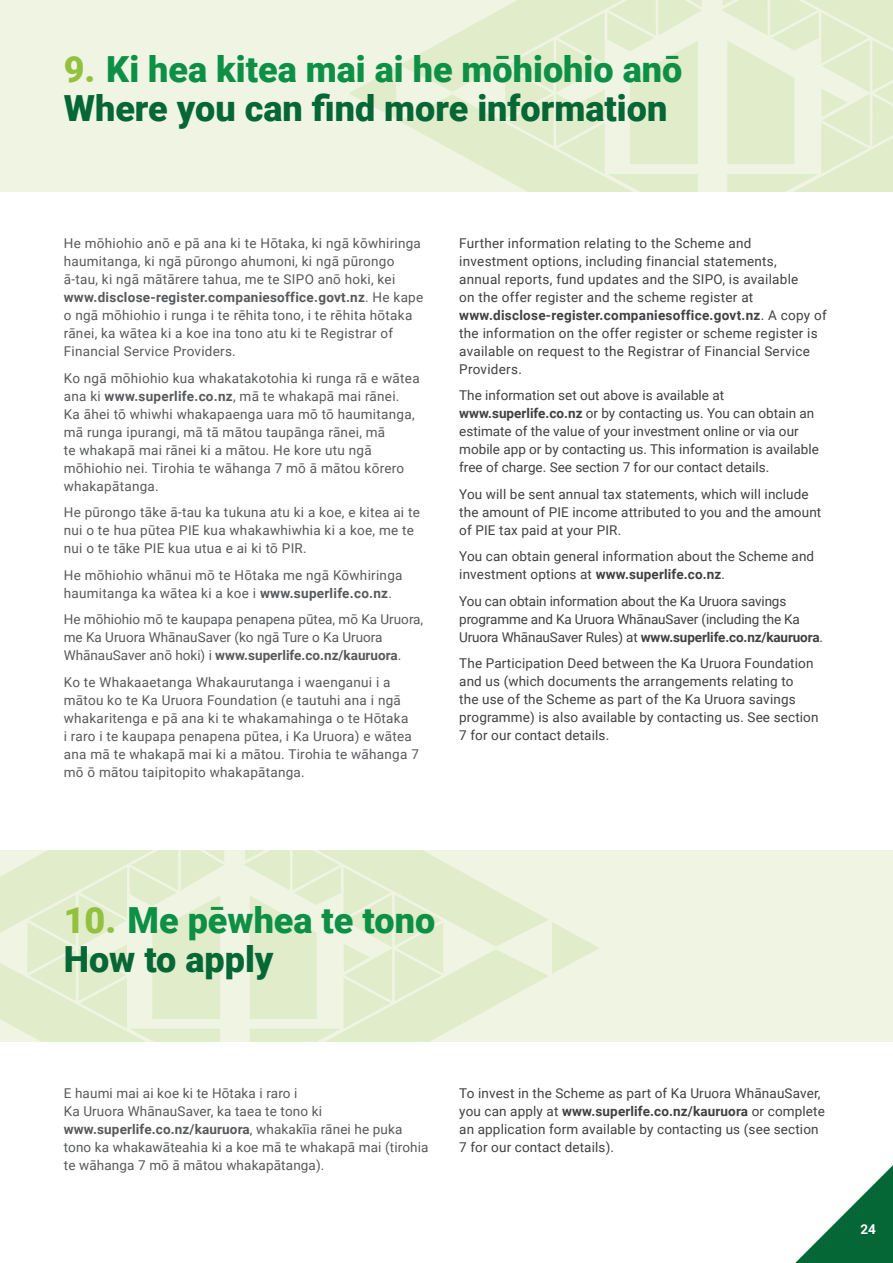
<style>
.page{position:relative;width:893px;height:1263px;background:#fff}
.page>*{position:absolute;margin:0;border:0;box-sizing:border-box;transform-origin:0 0}
.t1{font:900 36px/39px "Roboto";color:#056735}
.t2{font:900 36px/39px "Roboto";color:#0d9046}
.t3{font:13.5px/18px "Roboto";letter-spacing:.02em;color:#58595b}
.t4{font:13.5px/18px "Roboto";letter-spacing:.01em;color:#414042}
.t5{font:13.5px/18px "Roboto";letter-spacing:-.01em;color:#414042}
.t6{font:13.5px/18px "Roboto";color:#58595b}
.t7{font:700 13.5px "Roboto";color:#fff}
.s1{color:#93c13e}
.s2{color:#0d9046}
.s3{font-weight:700}
.s4{color:#056735}
</style>
<div class="page">
<div style="left:0;top:850px;width:893px;height:192px;background:#eff4e3"></div>
<svg style="left:0;top:850px;width:599px;height:192px;fill:#e1ecca"></svg>
<div style="left:0;top:0;width:893px;height:191px;background:#eff4e3"></div>
<svg style="left:349px;top:0;width:544px;height:191px;fill:#e1ecca"></svg>
<svg style="left:795px;top:1165px;width:98px;height:98px"></svg>
<h1 class="t1" style="left:64px;top:49px;width:620px"><span class="s1">9.</span> <span class="s2">Ki hea kitea mai ai he mōhiohio anō<br></span>Where you can find more information</h1>
<p class="t3" style="left:64px;top:234px;width:361px">He mōhiohio anō e pā ana ki te Hōtaka, ki ngā kōwhiringa haumitanga, ki ngā pūrongo ahumoni, ki ngā pūrongo ā-tau, ki ngā mātārere tahua, me te SIPO anō hoki, kei <span class="s3">www.disclose-register.companiesoffice.govt.nz</span>. He kape o ngā mōhiohio i runga i te rēhita tono, i te rēhita hōtaka rānei, ka wātea ki a koe ina tono atu ki te Registrar of Financial Service Providers.</p>
<p class="t3" style="left:64px;top:368px;width:357px">Ko ngā mōhiohio kua whakatakotohia ki runga rā e wātea ana ki <span class="s3">www.superlife.co.nz</span>, mā te whakapā mai rānei.<br>Ka āhei tō whiwhi whakapaenga uara mō tō haumitanga, mā runga ipurangi, mā tā mātou taupānga rānei, mā<br>te whakapā mai rānei ki a mātou. He kore utu ngā mōhiohio nei. Tirohia te wāhanga 7 mō ā mātou kōrero whakapātanga.</p>
<p class="t3" style="left:64px;top:503px;width:358px">He pūrongo tāke ā-tau ka tukuna atu ki a koe, e kitea ai te nui o te hua pūtea PIE kua whakawhiwhia ki a koe, me te nui o te tāke PIE kua utua e ai ki tō PIR.</p>
<p class="t3" style="left:64px;top:565px;width:340px">He mōhiohio whānui mō te Hōtaka me ngā Kōwhiringa haumitanga ka wātea ki a koe i <span class="s3">www.superlife.co.nz</span>.</p>
<p class="t6" style="left:64px;top:610px;width:361px">He mōhiohio mō te kaupapa penapena pūtea, mō Ka Uruora, me Ka Uruora WhānauSaver (ko ngā Ture o Ka Uruora<br>WhānauSaver anō hoki) i <span class="s3">www.superlife.co.nz/kauruora</span>.</p>
<p class="t3" style="left:64px;top:672px;width:357px">Ko te Whakaaetanga Whakaurutanga i waenganui i a mātou ko te Ka Uruora Foundation (e tautuhi ana i ngā whakaritenga e pā ana ki te whakamahinga o te Hōtaka<br>i raro i te kaupapa penapena pūtea, i Ka Uruora) e wātea ana mā te whakapā mai ki a mātou. Tirohia te wāhanga 7 mō ō mātou taipitopito whakapātanga.</p>
<p class="t4" style="left:459px;top:234px;width:369px">Further information relating to the Scheme and<br>investment options, including financial statements,<br>annual reports, fund updates and the SIPO, is available<br>on the offer register and the scheme register at <span class="s3">www.disclose-register.companiesoffice.govt.nz</span>. A copy of the information on the offer register or scheme register is available on request to the Registrar of Financial Service Providers.</p>
<p class="t4" style="left:459px;top:386px;width:361px">The information set out above is available at <span class="s3">www.superlife.co.nz</span> or by contacting us. You can obtain an estimate of the value of your investment online or via our mobile app or by contacting us. This information is available free of charge. See section 7 for our contact details.</p>
<p class="t4" style="left:459px;top:485px;width:364px">You will be sent annual tax statements, which will include the amount of PIE income attributed to you and the amount of PIE tax paid at your PIR.</p>
<p class="t4" style="left:459px;top:547px;width:356px">You can obtain general information about the Scheme and investment options at <span class="s3">www.superlife.co.nz</span>.</p>
<p class="t5" style="left:459px;top:592px;width:365px">You can obtain information about the Ka Uruora savings programme and Ka Uruora WhānauSaver (including the Ka<br>Uruora WhānauSaver Rules) at <span class="s3">www.superlife.co.nz/kauruora</span>.</p>
<p class="t4" style="left:459px;top:654px;width:361px">The Participation Deed between the Ka Uruora Foundation and us (which documents the arrangements relating to<br>the use of the Scheme as part of the Ka Uruora savings programme) is also available by contacting us. See section 7 for our contact details.</p>
<h1 class="t2" style="left:64px;top:899px;width:373px"><span class="s1">10.</span> Me pēwhea te tono<br><span class="s4">How to apply</span></h1>
<p class="t3" style="left:64px;top:1084px;width:366px">E haumi mai ai koe ki te Hōtaka i raro i<br>Ka Uruora WhānauSaver, ka taea te tono ki <span class="s3">www.superlife.co.nz/kauruora</span>, whakakīia rānei he puka tono ka whakawāteahia ki a koe mā te whakapā mai (tirohia te wāhanga 7 mō ā mātou whakapātanga).</p>
<p class="t4" style="left:459px;top:1084px;width:367px">To invest in the Scheme as part of Ka Uruora WhānauSaver, you can apply at <span class="s3">www.superlife.co.nz/kauruora</span> or complete an application form available by contacting us (see section 7 for our contact details).</p>
<p class="t7" style="left:860px;top:1219px;width:17px">24</p>
</div>
